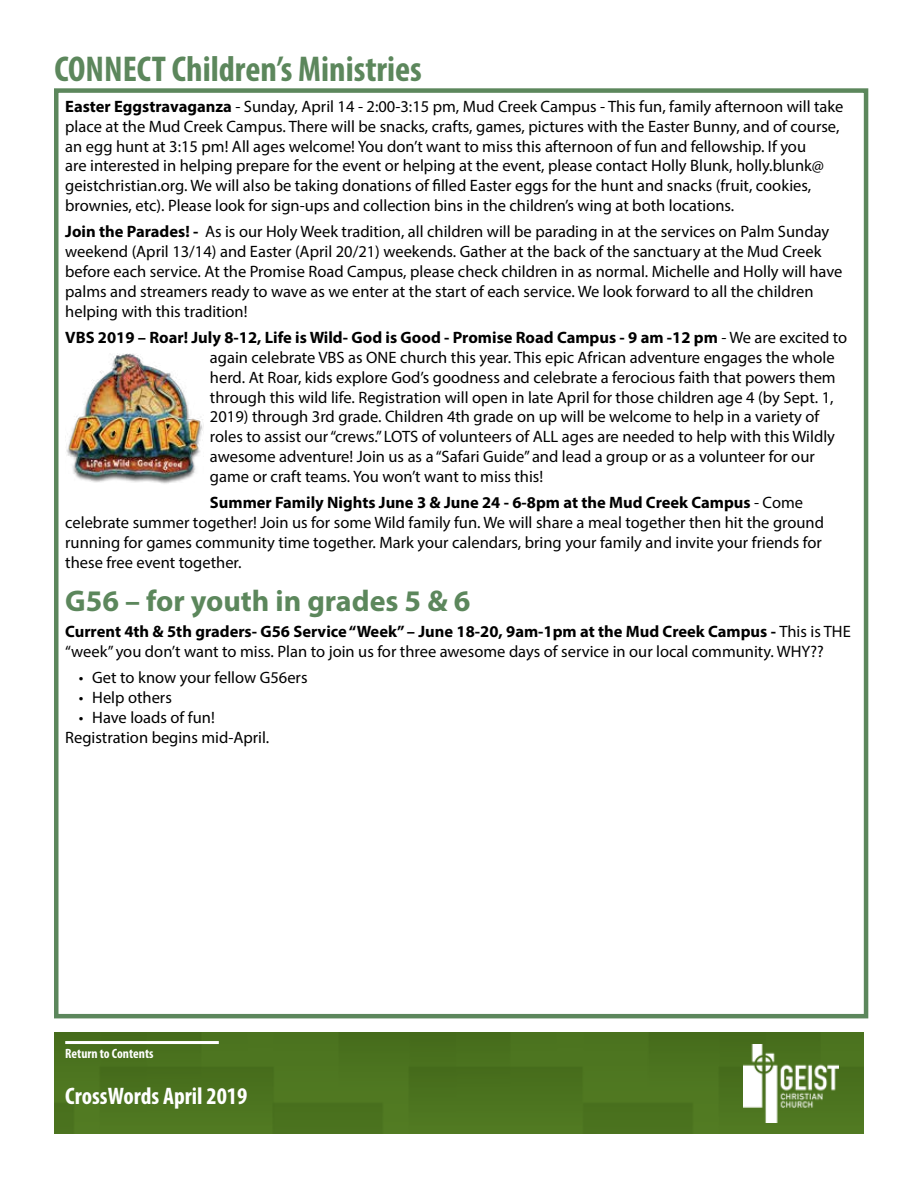
<style>
.page{position:relative;width:918px;height:1188px;background:#fff}
.page>*{position:absolute;margin:0;border:0;box-sizing:border-box;transform-origin:0 0}
.t1{font:700 condensed 36px "Myriad Pro";color:#5c875c}
.t2{font:700 30px "Myriad Pro";color:#5c875c}
.t3{font:700 condensed 24px "Myriad Pro";color:#fff}
.t4{font:16.5px/19.8px "Myriad Pro";color:#000}
.t5{font:700 condensed 13.5px "Myriad Pro";color:#fff}
.s1{font-weight:700}
</style>
<div class="page">
<div style="left:54px;top:1033px;width:810px;height:101px;background:#4b731f"></div>
<div style="left:54px;top:88px;width:814px;height:930px;border:4px solid #5c875c"></div>
<img style="left:743px;top:1044px;width:95px;height:78px">
<img style="left:66px;top:353px;width:137px;height:131px">
<hr style="left:65px;top:1041px;width:154px;height:3px;background:#fff">
<h1 class="t1" style="left:54px;top:47px;width:369px">CONNECT Children’s Ministries</h1>
<p class="t4" style="left:65px;top:96px;width:780px"><span class="s1">Easter Eggstravaganza</span> - Sunday, April 14 - 2:00-3:15 pm, Mud Creek Campus - This fun, family afternoon will take place at the Mud Creek Campus. There will be snacks, crafts, games, pictures with the Easter Bunny, and of course, an egg hunt at 3:15 pm! All ages welcome! You don’t want to miss this afternoon of fun and fellowship. If you<br>are interested in helping prepare for the event or helping at the event, please contact Holly Blunk, holly.blunk@ geistchristian.org. We will also be taking donations of filled Easter eggs for the hunt and snacks (fruit, cookies, brownies, etc). Please look for sign-ups and collection bins in the children’s wing at both locations.</p>
<p class="t4" style="left:65px;top:222px;width:779px"><span class="s1">Join the Parades! -</span> As is our Holy Week tradition, all children will be parading in at the services on Palm Sunday weekend (April 13/14) and Easter (April 20/21) weekends. Gather at the back of the sanctuary at the Mud Creek before each service. At the Promise Road Campus, please check children in as normal. Michelle and Holly will have palms and streamers ready to wave as we enter at the start of each service. We look forward to all the children helping with this tradition!</p>
<p class="t4" style="left:210px;top:328px;width:639px;text-indent:-145px"><span class="s1">VBS 2019 – Roar! July 8-12, Life is Wild- God is Good - Promise Road Campus - 9 am -12 pm</span> - We are excited to again celebrate VBS as ONE church this year. This epic African adventure engages the whole herd. At Roar, kids explore God’s goodness and celebrate a ferocious faith that powers them through this wild life. Registration will open in late April for those children age 4 (by Sept. 1, 2019) through 3rd grade. Children 4th grade on up will be welcome to help in a variety of roles to assist our “crews.” LOTS of volunteers of ALL ages are needed to help with this Wildly awesome adventure! Join us as a “Safari Guide” and lead a group or as a volunteer for our game or craft teams. You won’t want to miss this!</p>
<p class="t4" style="left:65px;top:493px;width:760px;text-indent:145px"><span class="s1">Summer Family Nights June 3 &amp; June 24 - 6-8pm at the Mud Creek Campus</span> - Come celebrate summer together! Join us for some Wild family fun. We will share a meal together then hit the ground running for games community time together. Mark your calendars, bring your family and invite your friends for these free event together.</p>
<h2 class="t2" style="left:65px;top:581px;width:407px">G56 – for youth in grades 5 &amp; 6</h2>
<p class="t4" style="left:65px;top:621px;width:787px"><span class="s1">Current 4th &amp; 5th graders- G56 Service “Week” – June 18-20, 9am-1pm at the Mud Creek Campus -</span> This is THE “week” you don’t want to miss. Plan to join us for three awesome days of service in our local community. WHY??</p>
<p class="t4" style="left:79px;top:668px;width:230px">• Get to know your fellow G56ers</p>
<p class="t4" style="left:79px;top:688px;width:95px">• Help others</p>
<p class="t4" style="left:65px;top:707px;width:206px;text-indent:13px">• Have loads of fun!<br>Registration begins mid-April.</p>
<p class="t5" style="left:65px;top:1045px;width:90px">Return to Contents</p>
<h3 class="t3" style="left:65px;top:1081px;width:184px">CrossWords April 2019</h3>
</div>
